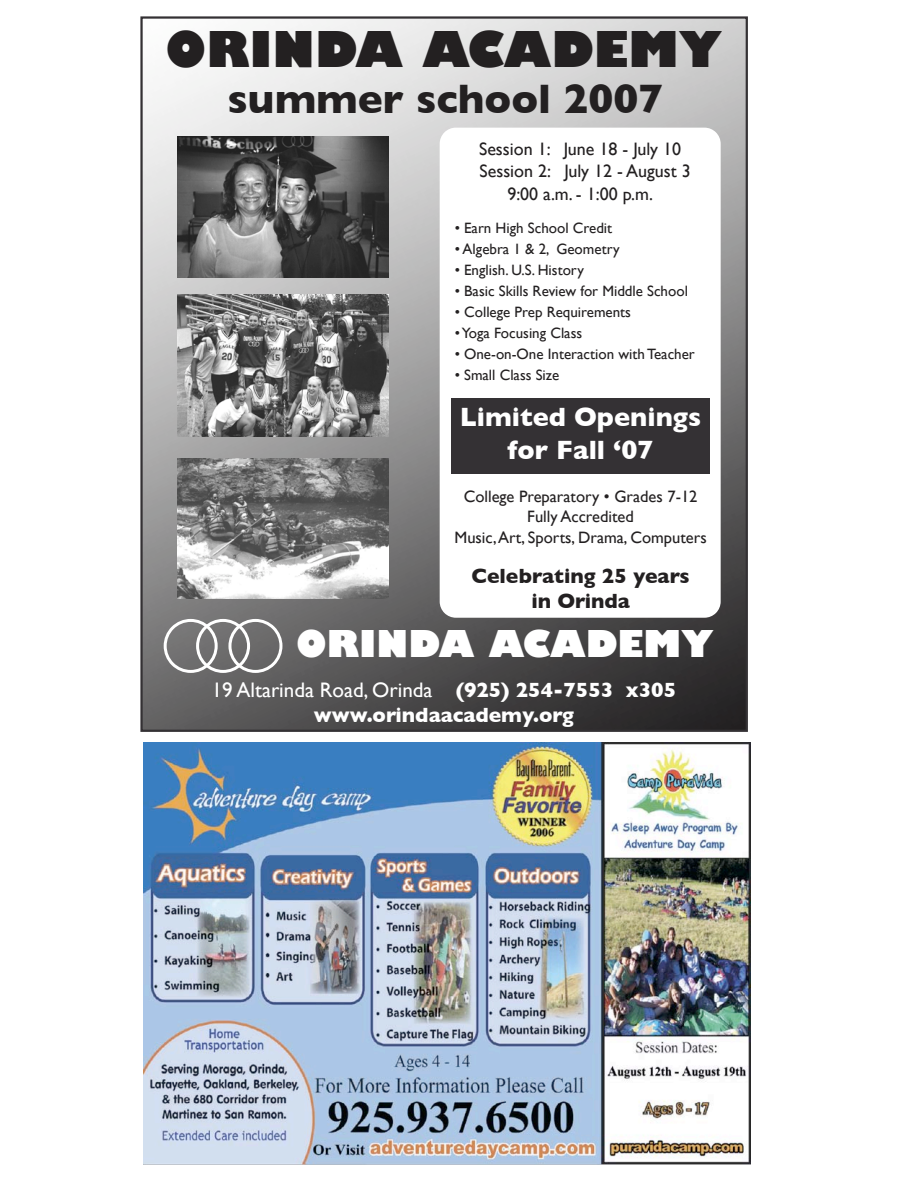
<style>
.page{position:relative;width:918px;height:1188px;background:#fff}
.page>*{position:absolute;margin:0;border:0;box-sizing:border-box;transform-origin:0 0}
.t1{font:800 48px "Gill Sans";color:#232021}
.t2{font:700 42px "Gill Sans";color:#232021}
.t3{font:800 36px "Gill Sans";color:#fff}
.t4{font:700 27px/32.4px "Gill Sans";color:#fff;text-align:center}
.t5{font:700 21px/25.2px "Gill Sans";color:#fff;text-align:center}
.t6{font:700 21px/25.2px "Gill Sans";color:#232021;text-align:center}
.t7{font:18px/21.6px "Gill Sans";color:#232021}
.t8{font:16.5px/20.4px "Gill Sans";color:#232021;text-align:center}
.t9{font:15px "Gill Sans";color:#232021}
.s1{font-weight:400}
</style>
<div class="page">
<img style="left:143px;top:743px;width:608px;height:421px">
<img style="left:143px;top:19px;width:602px;height:710px">
<img style="left:178px;top:136px;width:210px;height:142px">
<img style="left:178px;top:295px;width:210px;height:141px">
<img style="left:178px;top:458px;width:210px;height:140px">
<svg style="left:440px;top:128px;width:281px;height:490px"></svg>
<svg style="left:164px;top:619px;width:118px;height:54px"></svg>
<div style="left:451px;top:398px;width:259px;height:76px;background:#343134"></div>
<h1 class="t1" style="left:166px;top:19px;width:558px">ORINDA ACADEMY</h1>
<h2 class="t2" style="left:228px;top:74px;width:437px">summer school 2007</h2>
<p class="t7" style="left:479px;top:138px;width:213px">Session 1: June 18 - July 10<br>Session 2: July 12 - August 3</p>
<p class="t7" style="left:507px;top:183px;width:147px">9:00 a.m. - 1:00 p.m.</p>
<p class="t9" style="left:455px;top:220px;width:159px">• Earn High School Credit</p>
<p class="t9" style="left:455px;top:241px;width:166px">• Algebra 1 &amp; 2, Geometry</p>
<p class="t9" style="left:455px;top:262px;width:131px">• English. U.S. History</p>
<p class="t9" style="left:455px;top:283px;width:235px">• Basic Skills Review for Middle School</p>
<p class="t9" style="left:455px;top:304px;width:178px">• College Prep Requirements</p>
<p class="t9" style="left:455px;top:325px;width:129px">• Yoga Focusing Class</p>
<p class="t9" style="left:455px;top:346px;width:242px">• One-on-One Interaction with Teacher</p>
<p class="t9" style="left:455px;top:367px;width:106px">• Small Class Size</p>
<h3 class="t4" style="left:460px;top:401px;width:243px">Limited Openings for Fall ‘07</h3>
<p class="t8" style="left:454px;top:487px;width:254px">College Preparatory • Grades 7-12<br>Fully Accredited<br>Music, Art, Sports, Drama, Computers</p>
<h3 class="t6" style="left:471px;top:563px;width:220px">Celebrating 25 years in Orinda</h3>
<h3 class="t3" style="left:296px;top:621px;width:419px">ORINDA ACADEMY</h3>
<h3 class="t5" style="left:212px;top:677px;width:466px"><span class="s1">19 Altarinda Road, Orinda</span> (925) 254-7553 x305 www.orindaacademy.org</h3>
</div>
